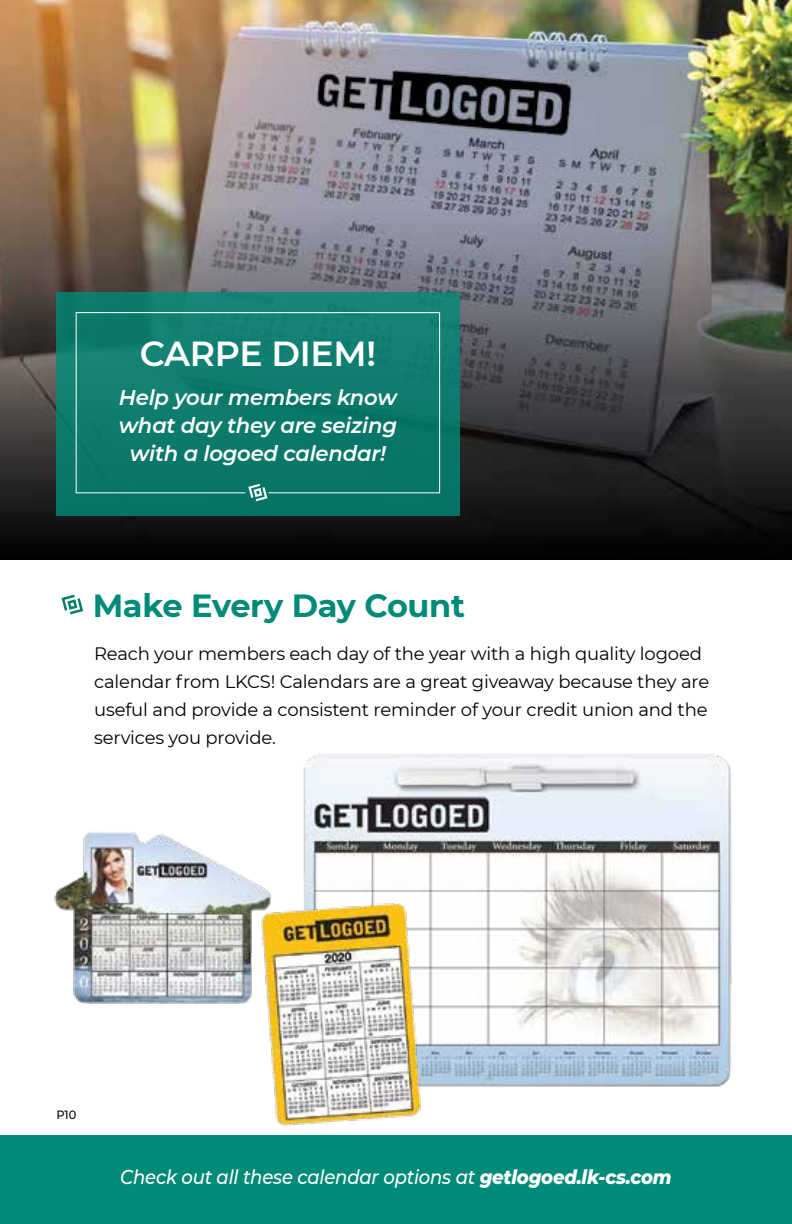
<style>
.page{position:relative;width:792px;height:1224px;background:#fff}
.page>*{position:absolute;margin:0;border:0;box-sizing:border-box;transform-origin:0 0}
.t1{font:600 34.8px "Montserrat";letter-spacing:-.01em;color:#fff}
.t2{font:700 32px "Montserrat";letter-spacing:-.01em;color:#008b78}
.t3{font:italic 600 21.2px/28.2px "Montserrat";letter-spacing:-.01em;color:#fff;text-align:center}
.t4{font:italic 500 20px "Montserrat";letter-spacing:-.01em;color:#fff;scale:.9 1}
.t5{font:18px/28px "Montserrat";letter-spacing:-.01em;color:#000}
.t6{font:500 12px "Montserrat";color:#000;scale:.95 1}
.s1{font-weight:800}
</style>
<div class="page">
<svg style="left:62px;top:595px;width:21px;height:19px"></svg>
<img style="left:0;top:0;width:792px;height:560px">
<div style="left:56px;top:292px;width:404px;height:224px;background:linear-gradient(to right,#0a7869,#0d7d6f)"></div>
<svg style="left:75px;top:312px;width:366px;height:182px;background:#107d6e"></svg>
<svg style="left:248px;top:484px;width:19px;height:17px"></svg>
<img style="left:303px;top:754px;width:429px;height:333px">
<img style="left:269px;top:886px;width:200px;height:241px">
<img style="left:54px;top:832px;width:225px;height:202px">
<div style="left:0;top:1135px;width:792px;height:89px;background:#008b78"></div>
<h1 class="t1" style="left:140px;top:329px;width:238px">CARPE DIEM!</h1>
<p class="t3" style="left:119px;top:382px;width:280px">Help your members know what day they are seizing with a logoed calendar!</p>
<h2 class="t2" style="left:93px;top:582px;width:374px">Make Every Day Count</h2>
<p class="t5" style="left:94px;top:639px;width:617px">Reach your members each day of the year with a high quality logoed calendar from LKCS! Calendars are a great giveaway because they are useful and provide a consistent reminder of your credit union and the services you provide.</p>
<p class="t6" style="left:56px;top:1106px;width:22px">P10</p>
<p class="t4" style="left:120px;top:1163px;width:614px">Check out all these calendar options at <span class="s1">getlogoed.lk-cs.com</span></p>
</div>
